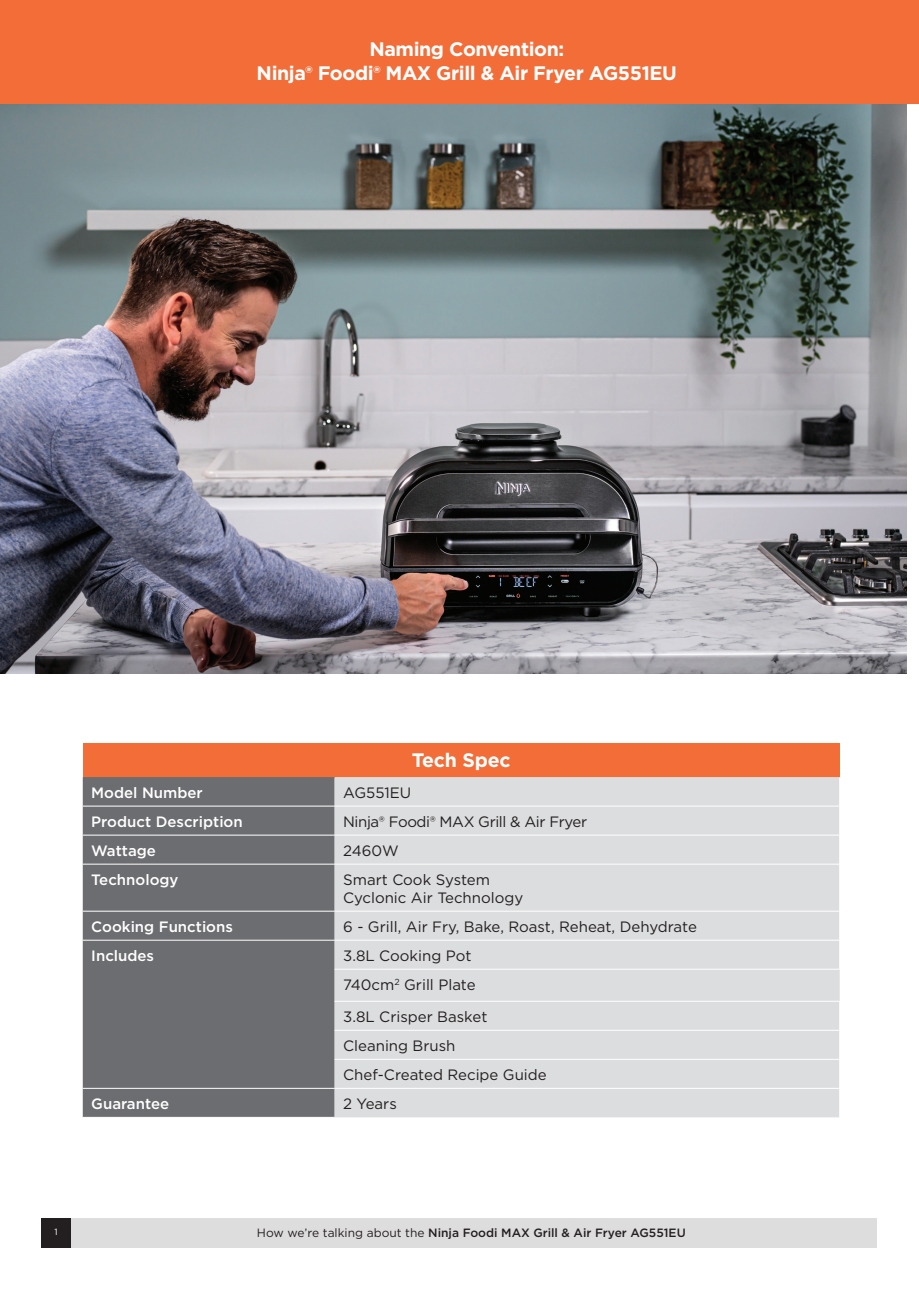
<style>
.page{position:relative;width:919px;height:1289px;background:#fff}
.page>*{position:absolute;margin:0;border:0;box-sizing:border-box;transform-origin:0 0}
.t1{font:700 19.5px/24px "Gotham";letter-spacing:-.02em;color:#fff;text-align:center}
.t2{font:15px "Gotham";color:#231f20}
.t3{font:500 15px "Gotham";color:#fff}
.t4{font:15px "Gotham";letter-spacing:-.025em;color:#231f20}
.t5{font:500 12px "Gotham";color:#231f20}
.t6{font:9px "Gotham";color:#fff}
.s1{font-weight:400}
</style>
<div class="page">
<img style="left:0;top:103px;width:906px;height:570px">
<div style="left:0;top:0;width:918px;height:103px;background:#f26d38"></div>
<div style="left:83px;top:743px;width:756px;height:34px;background:#f26d38"></div>
<div style="left:83px;top:777px;width:251px;height:339px;background:#6c6d70"></div>
<div style="left:334px;top:777px;width:505px;height:340px;background:#dcdddf"></div>
<hr style="left:83px;top:805px;width:251px;height:1px;background:#fff">
<hr style="left:83px;top:834px;width:251px;height:1px;background:#fff">
<hr style="left:83px;top:863px;width:251px;height:1px;background:#fff">
<hr style="left:83px;top:910px;width:251px;height:1px;background:#fff">
<hr style="left:83px;top:1087px;width:251px;height:1px;background:#fff">
<hr style="left:334px;top:805px;width:506px;height:1px;background:#fff">
<hr style="left:334px;top:834px;width:506px;height:1px;background:#fff">
<hr style="left:334px;top:863px;width:506px;height:1px;background:#fff">
<hr style="left:334px;top:910px;width:506px;height:1px;background:#fff">
<hr style="left:334px;top:1029px;width:506px;height:1px;background:#fff">
<hr style="left:334px;top:1058px;width:506px;height:1px;background:#fff">
<hr style="left:334px;top:1087px;width:506px;height:1px;background:#fff">
<hr style="left:334px;top:939px;width:506px;height:1px;background:#fff">
<hr style="left:334px;top:968px;width:506px;height:1px;background:#fff">
<hr style="left:334px;top:1000px;width:506px;height:1px;background:#fff">
<hr style="left:83px;top:939px;width:251px;height:1px;background:#fff">
<div style="left:69px;top:1217px;width:807px;height:30px;background:#dedddd"></div>
<div style="left:41px;top:1217px;width:30px;height:30px;background:#231f20"></div>
<p class="t1" style="left:256px;top:37px;width:422px">Naming Convention:<br>Ninja® Foodi® MAX Grill &amp; Air Fryer AG551EU</p>
<p class="t1" style="left:412px;top:748px;width:100px">Tech Spec</p>
<p class="t3" style="left:91px;top:782px;width:113px">Model Number</p>
<p class="t2" style="left:343px;top:782px;width:70px">AG551EU</p>
<p class="t3" style="left:91px;top:811px;width:153px">Product Description</p>
<p class="t4" style="left:343px;top:811px;width:245px">Ninja® Foodi® MAX Grill &amp; Air Fryer</p>
<p class="t3" style="left:91px;top:840px;width:66px">Wattage</p>
<p class="t2" style="left:343px;top:840px;width:57px">2460W</p>
<p class="t3" style="left:91px;top:869px;width:89px">Technology</p>
<p class="t2" style="left:343px;top:869px;width:148px">Smart Cook System</p>
<p class="t2" style="left:343px;top:887px;width:182px">Cyclonic Air Technology</p>
<p class="t3" style="left:91px;top:916px;width:143px">Cooking Functions</p>
<p class="t2" style="left:343px;top:916px;width:355px">6 - Grill, Air Fry, Bake, Roast, Reheat, Dehydrate</p>
<p class="t3" style="left:91px;top:945px;width:64px">Includes</p>
<p class="t2" style="left:343px;top:945px;width:130px">3.8L Cooking Pot</p>
<p class="t2" style="left:343px;top:974px;width:134px">740cm<sup>2</sup> Grill Plate</p>
<p class="t2" style="left:343px;top:1006px;width:146px">3.8L Crisper Basket</p>
<p class="t2" style="left:343px;top:1035px;width:114px">Cleaning Brush</p>
<p class="t2" style="left:343px;top:1064px;width:205px">Chef-Created Recipe Guide</p>
<p class="t3" style="left:91px;top:1093px;width:79px">Guarantee</p>
<p class="t2" style="left:343px;top:1093px;width:55px">2 Years</p>
<p class="t6" style="left:54px;top:1226px;width:5px">1</p>
<p class="t5" style="left:257px;top:1224px;width:430px"><span class="s1">How we’re talking about the</span> Ninja Foodi MAX Grill &amp; Air Fryer AG551EU</p>
</div>
